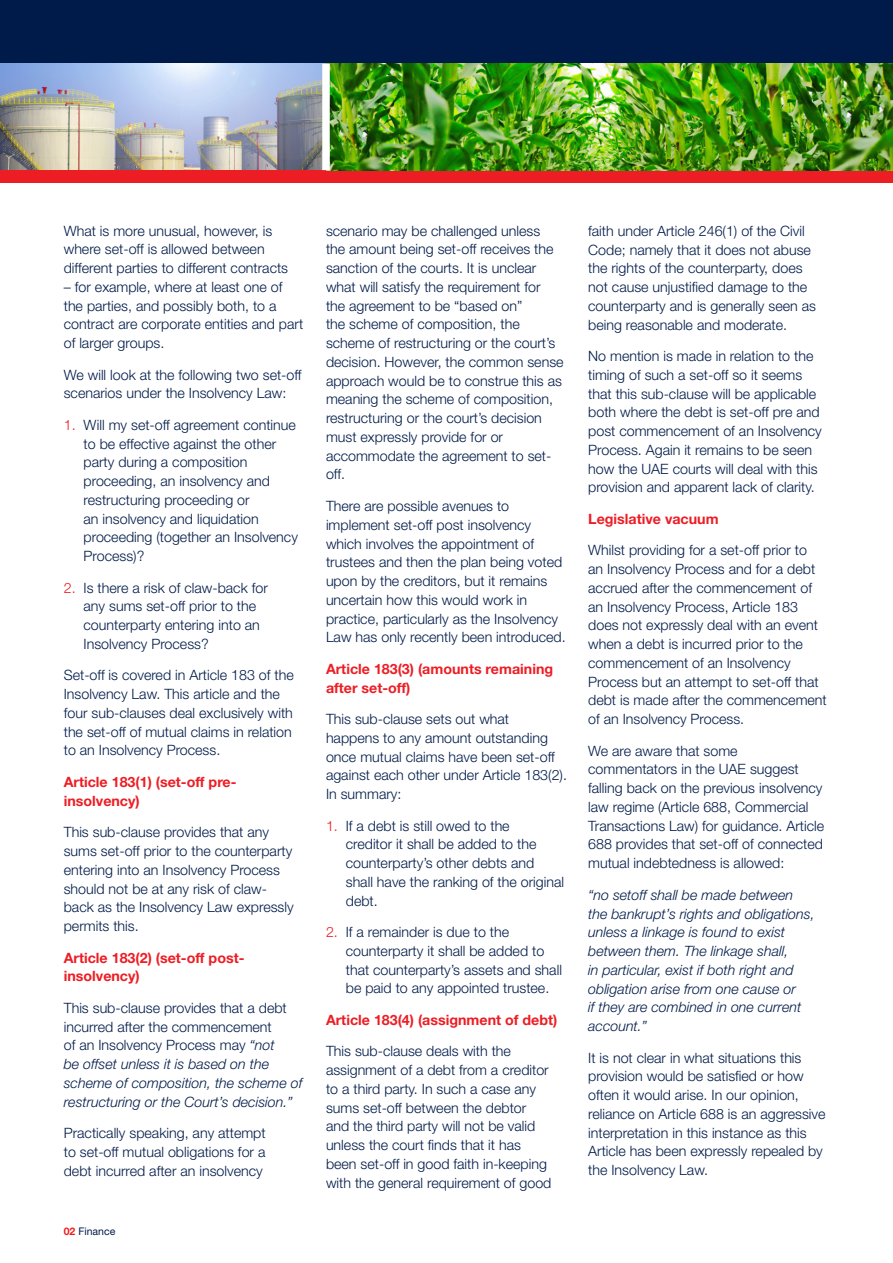
<style>
.page{position:relative;width:893px;height:1263px;background:#fff}
.page>*{position:absolute;margin:0;border:0;box-sizing:border-box;transform-origin:0 0}
.t1{font:300 14.25px/18.8px "Helvetica Neue LT Std";color:#001b49}
.t2{font:italic 300 14.25px/18.8px "Helvetica Neue LT Std";color:#001b49}
.t3{font:700 14.25px/18.8px "Helvetica Neue LT Std";color:#ed1d24}
.t4{font:10.5px "Helvetica Neue LT Std";color:#001b49}
.s1{color:#ed1d24}
.s2{font-style:normal}
.s3{font-weight:700;color:#ed1d24}
</style>
<div class="page">
<div style="left:0;top:0;width:893px;height:170px;background:#001b49"></div>
<img style="left:0;top:64px;width:322px;height:106px">
<div style="left:0;top:170px;width:893px;height:13px;background:#ed1d24"></div>
<img style="left:330px;top:64px;width:563px;height:106px">
<div style="left:322px;top:64px;width:8px;height:106px;background:#fff"></div>
<p class="t1" style="left:64px;top:221px;width:226px">What is more unusual, however, is where set-off is allowed between different parties to different contracts</p>
<p class="t1" style="left:64px;top:277px;width:241px">– for example, where at least one of the parties, and possibly both, to a contract are corporate entities and part of larger groups.</p>
<p class="t1" style="left:64px;top:365px;width:239px">We will look at the following two set-off scenarios under the Insolvency Law:</p>
<p class="t1" style="left:84px;top:415px;width:216px;text-indent:-20px"><span class="s1">1.</span> Will my set-off agreement continue to be effective against the other party during a composition proceeding, an insolvency and restructuring proceeding or<br>an insolvency and liquidation proceeding (together an Insolvency<br>Process)?</p>
<p class="t1" style="left:84px;top:578px;width:186px;text-indent:-20px"><span class="s1">2.</span> Is there a risk of claw-back for any sums set-off prior to the counterparty entering into an<br>Insolvency Process?</p>
<p class="t1" style="left:64px;top:666px;width:231px">Set-off is covered in Article 183 of the Insolvency Law. This article and the four sub-clauses deal exclusively with the set-off of mutual claims in relation to an Insolvency Process.</p>
<p class="t3" style="left:64px;top:772px;width:174px">Article 183(1) (set-off pre&shy;insolvency)</p>
<p class="t1" style="left:64px;top:822px;width:231px">This sub-clause provides that any sums set-off prior to the counterparty entering into an Insolvency Process should not be at any risk of claw&shy;back as the Insolvency Law expressly permits this.</p>
<p class="t3" style="left:64px;top:948px;width:182px">Article 183(2) (set-off post&shy;insolvency)</p>
<p class="t2" style="left:64px;top:998px;width:240px"><span class="s2">This sub-clause provides that a debt incurred after the commencement<br>of an Insolvency Process may</span> “not<br>be offset unless it is based on the scheme of composition, the scheme of restructuring or the Court’s decision.”</p>
<p class="t1" style="left:64px;top:1123px;width:203px;text-align:justify">Practically speaking, any attempt to set-off mutual obligations for a debt incurred after an insolvency</p>
<p class="t4" style="left:64px;top:1225px;width:53px"><span class="s3">02</span> Finance</p>
<p class="t1" style="left:326px;top:221px;width:239px">scenario may be challenged unless<br>the amount being set-off receives the sanction of the courts. It is unclear what will satisfy the requirement for<br>the agreement to be “based on”<br>the scheme of composition, the scheme of restructuring or the court’s decision. However, the common sense approach would be to construe this as meaning the scheme of composition, restructuring or the court’s decision must expressly provide for or accommodate the agreement to set&shy;off.</p>
<p class="t1" style="left:326px;top:496px;width:241px">There are possible avenues to implement set-off post insolvency which involves the appointment of trustees and then the plan being voted upon by the creditors, but it remains uncertain how this would work in practice, particularly as the Insolvency Law has only recently been introduced.</p>
<p class="t3" style="left:326px;top:659px;width:229px">Article 183(3) (amounts remaining after set-off)</p>
<p class="t1" style="left:326px;top:709px;width:242px">This sub-clause sets out what<br>happens to any amount outstanding once mutual claims have been set-off against each other under Article 183(2).<br>In summary:</p>
<p class="t1" style="left:346px;top:816px;width:220px;text-indent:-20px"><span class="s1">1.</span> If a debt is still owed to the<br>creditor it shall be added to the counterparty’s other debts and shall have the ranking of the original debt.</p>
<p class="t1" style="left:346px;top:922px;width:218px;text-indent:-20px"><span class="s1">2.</span> If a remainder is due to the counterparty it shall be added to that counterparty’s assets and shall be paid to any appointed trustee.</p>
<p class="t3" style="left:326px;top:1010px;width:233px">Article 183(4) (assignment of debt)</p>
<p class="t1" style="left:326px;top:1042px;width:227px">This sub-clause deals with the assignment of a debt from a creditor to a third party. In such a case any sums set-off between the debtor and the third party will not be valid unless the court finds that it has been set-off in good faith in-keeping with the general requirement of good</p>
<p class="t1" style="left:588px;top:221px;width:229px">faith under Article 246(1) of the Civil Code; namely that it does not abuse the rights of the counterparty, does not cause unjustified damage to the counterparty and is generally seen as being reasonable and moderate.</p>
<p class="t1" style="left:588px;top:346px;width:235px">No mention is made in relation to the timing of such a set-off so it seems that this sub-clause will be applicable both where the debt is set-off pre and post commencement of an Insolvency Process. Again it remains to be seen how the UAE courts will deal with this provision and apparent lack of clarity.</p>
<p class="t3" style="left:588px;top:509px;width:132px">Legislative vacuum</p>
<p class="t1" style="left:588px;top:541px;width:240px">Whilst providing for a set-off prior to<br>an Insolvency Process and for a debt accrued after the commencement of an Insolvency Process, Article 183 does not expressly deal with an event when a debt is incurred prior to the commencement of an Insolvency Process but an attempt to set-off that debt is made after the commencement of an Insolvency Process.</p>
<p class="t1" style="left:588px;top:741px;width:238px">We are aware that some commentators in the UAE suggest falling back on the previous insolvency law regime (Article 688, Commercial Transactions Law) for guidance. Article 688 provides that set-off of connected mutual indebtedness is allowed:</p>
<p class="t2" style="left:588px;top:885px;width:228px">“no setoff shall be made between the bankrupt’s rights and obligations, unless a linkage is found to exist between them. The linkage shall,<br>in particular, exist if both right and obligation arise from one cause or<br>if they are combined in one current account.”</p>
<p class="t1" style="left:588px;top:1048px;width:239px">It is not clear in what situations this provision would be satisfied or how often it would arise. In our opinion, reliance on Article 688 is an aggressive interpretation in this instance as this Article has been expressly repealed by the Insolvency Law.</p>
</div>
